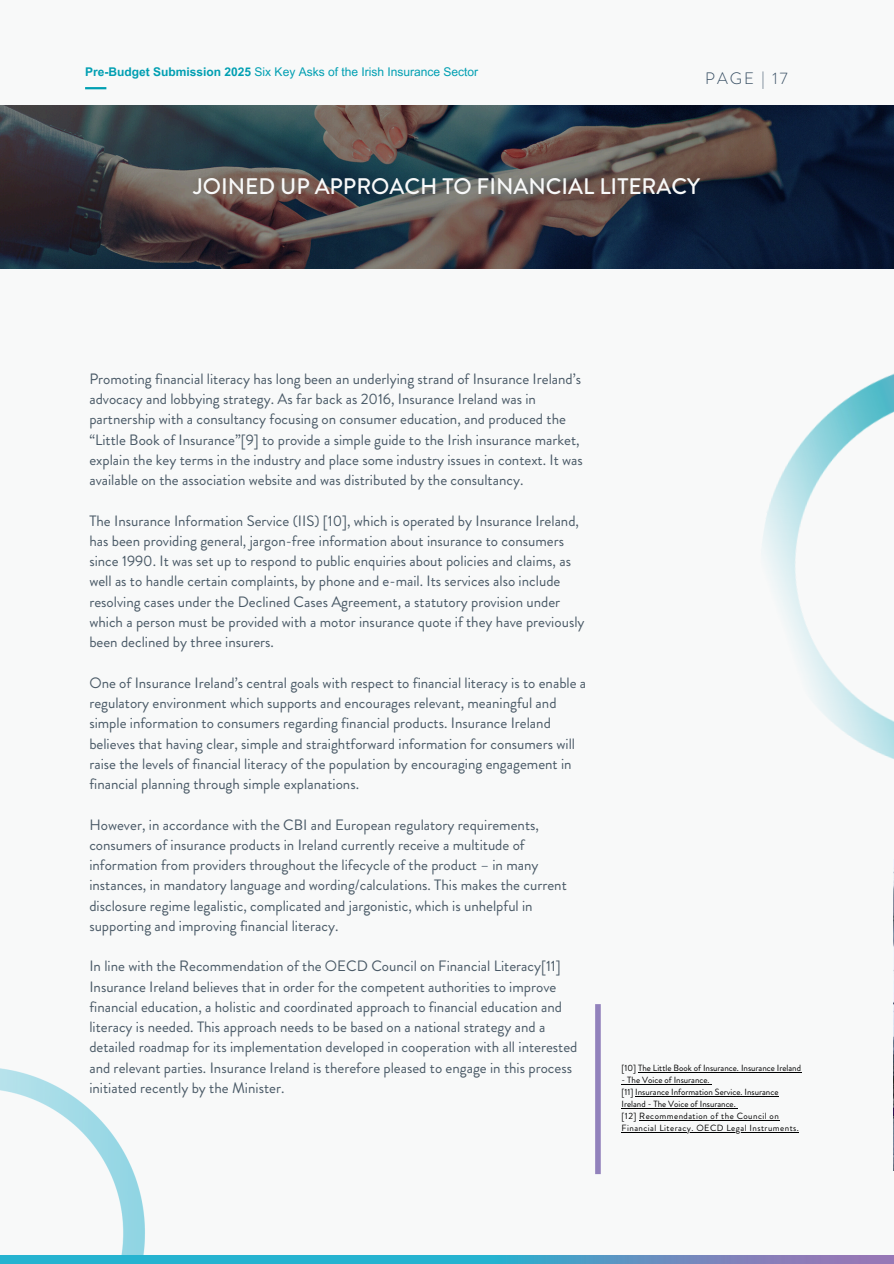
<style>
.page{position:relative;width:894px;height:1264px;background:#fff}
.page>*{position:absolute;margin:0;border:0;box-sizing:border-box;transform-origin:0 0}
.t1{font:500 22.5px "Brandon Grotesque";color:#f8f9f9}
.t2{font:300 16.5px "Brandon Grotesque";letter-spacing:.12em;color:#364d62}
.t3{font:15px/20.2px "Brandon Grotesque";color:#495966}
.t4{font:12px "Arial MT Pro";color:#009fb2}
.t5{font:9px/12px "Brandon Grotesque";color:#000}
.t6{font:9px "Brandon Grotesque";letter-spacing:.05em;color:#000}
.s1{font-weight:700}
</style>
<div class="page">
<div style="left:0;top:0;width:893px;height:1263px;background:#f8f9f9"></div>
<img style="left:893px;top:860px;width:1px;height:310px">
<img style="left:0;top:105px;width:893px;height:163px">
<div style="left:595px;top:1004px;width:5px;height:170px;background:#9282bc"></div>
<img style="left:763px;top:374px;width:130px;height:385px">
<hr style="left:85px;top:87px;width:21px;height:2px;background:#009fb2">
<img style="left:0;top:1068px;width:145px;height:186px">
<hr style="left:638px;top:1071px;width:162px;height:1px;background:#000">
<hr style="left:621px;top:1083px;width:88px;height:1px;background:#000">
<hr style="left:635px;top:1095px;width:143px;height:1px;background:#000">
<hr style="left:621px;top:1107px;width:114px;height:1px;background:#000">
<hr style="left:639px;top:1119px;width:140px;height:1px;background:#000">
<hr style="left:621px;top:1131px;width:178px;height:1px;background:#000">
<img style="left:0;top:1254px;width:893px;height:9px">
<h4 class="t4" style="left:85px;top:67px;width:394px"><span class="s1">Pre-Budget Submission 2025</span> Six Key Asks of the Irish Insurance Sector</h4>
<h2 class="t2" style="left:705px;top:67px;width:84px">PAGE | 17</h2>
<p class="t1" style="left:193px;top:170px;width:508px">JOINED UP APPROACH TO FINANCIAL LITERACY</p>
<h1 class="t3" style="left:89px;top:369px;width:495px">Promoting financial literacy has long been an underlying strand of Insurance Ireland’s advocacy and lobbying strategy. As far back as 2016, Insurance Ireland was in partnership with a consultancy focusing on consumer education, and produced the “Little Book of Insurance”[9] to provide a simple guide to the Irish insurance market, explain the key terms in the industry and place some industry issues in context. It was available on the association website and was distributed by the consultancy.</h1>
<h3 class="t3" style="left:89px;top:510px;width:496px">The Insurance Information Service (IIS) [10], which is operated by Insurance Ireland, has been providing general, jargon-free information about insurance to consumers since 1990. It was set up to respond to public enquiries about policies and claims, as well as to handle certain complaints, by phone and e-mail. Its services also include resolving cases under the Declined Cases Agreement, a statutory provision under which a person must be provided with a motor insurance quote if they have previously been declined by three insurers.</h3>
<h3 class="t3" style="left:89px;top:672px;width:498px">One of Insurance Ireland’s central goals with respect to financial literacy is to enable a regulatory environment which supports and encourages relevant, meaningful and simple information to consumers regarding financial products. Insurance Ireland believes that having clear, simple and straightforward information for consumers will raise the levels of financial literacy of the population by encouraging engagement in financial planning through simple explanations.</h3>
<h3 class="t3" style="left:89px;top:814px;width:479px">However, in accordance with the CBI and European regulatory requirements, consumers of insurance products in Ireland currently receive a multitude of information from providers throughout the lifecycle of the product – in many instances, in mandatory language and wording/calculations. This makes the current disclosure regime legalistic, complicated and jargonistic, which is unhelpful in supporting and improving financial literacy.</h3>
<h3 class="t3" style="left:89px;top:956px;width:489px">In line with the Recommendation of the OECD Council on Financial Literacy[11] Insurance Ireland believes that in order for the competent authorities to improve financial education, a holistic and coordinated approach to financial education and literacy is needed. This approach needs to be based on a national strategy and a detailed roadmap for its implementation developed in cooperation with all interested and relevant parties. Insurance Ireland is therefore pleased to engage in this process initiated recently by the Minister.</h3>
<h3 class="t5" style="left:621px;top:1062px;width:181px">[10] The Little Book of Insurance. Insurance Ireland</h3>
<h3 class="t5" style="left:621px;top:1074px;width:90px">- The Voice of Insurance.</h3>
<p class="t5" style="left:621px;top:1086px;width:158px">[11] Insurance Information Service. Insurance<br>Ireland - The Voice of Insurance.</p>
<p class="t6" style="left:621px;top:1109px;width:159px">[12] Recommendation of the Council on</p>
<p class="t6" style="left:621px;top:1121px;width:179px">Financial Literacy. OECD Legal Instruments.</p>
</div>
